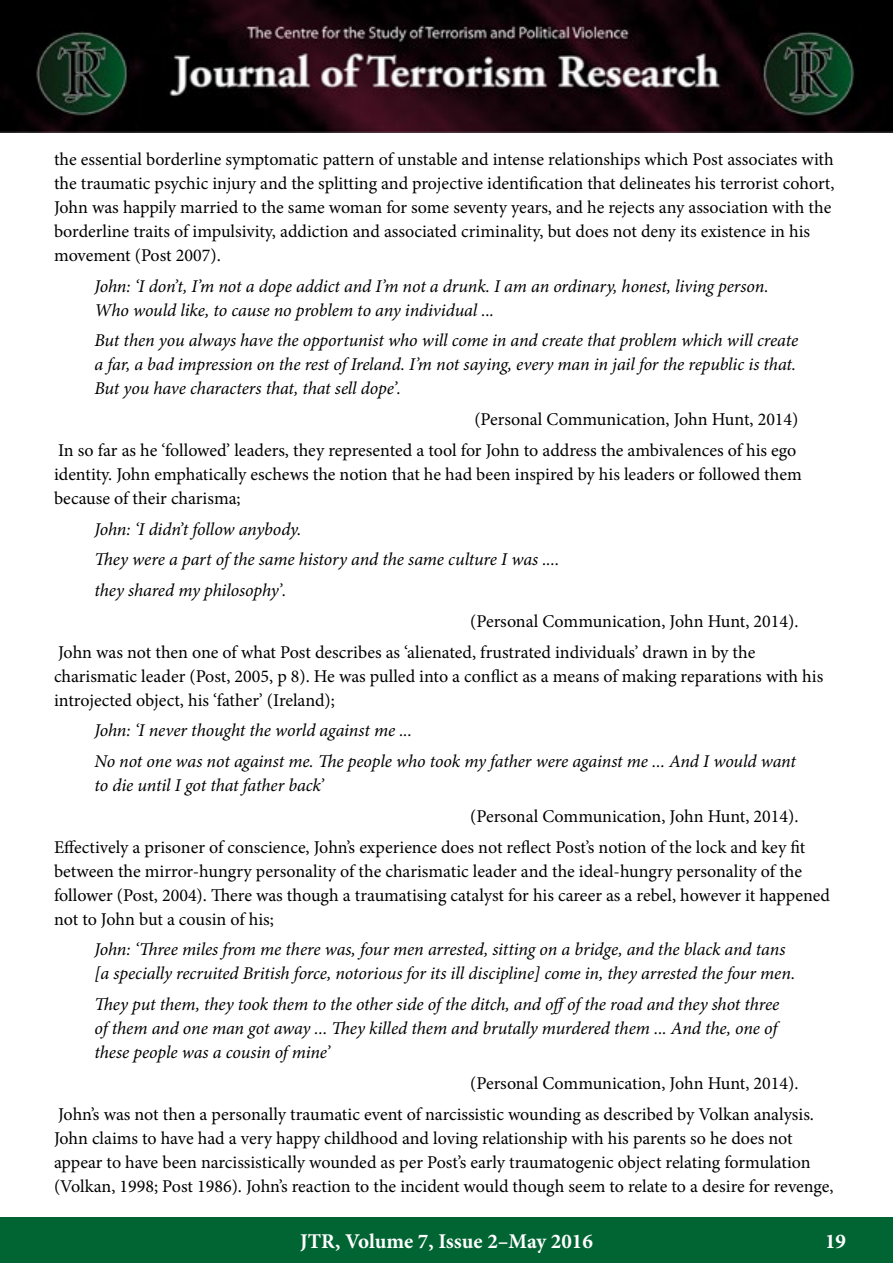
<style>
.page{position:relative;width:893px;height:1263px;background:#fff}
.page>*{position:absolute;margin:0;border:0;box-sizing:border-box;transform-origin:0 0}
.t1{font:700 21px "Minion Pro";color:#fff}
.t2{font:18px/24px "Minion Pro";color:#000}
.t3{font:italic 18px/24px "Minion Pro";letter-spacing:-.01em;color:#000}
</style>
<div class="page">
<div style="left:0;top:1217px;width:893px;height:46px;background:#006533"></div>
<img style="left:0;top:0;width:893px;height:133px">
<p class="t2" style="left:54px;top:147px;width:782px">the essential borderline symptomatic pattern of unstable and intense relationships which Post associates with the traumatic psychic injury and the splitting and projective identification that delineates his terrorist cohort, John was happily married to the same woman for some seventy years, and he rejects any association with the borderline traits of impulsivity, addiction and associated criminality, but does not deny its existence in his movement (Post 2007).</p>
<p class="t3" style="left:94px;top:274px;width:676px">John: ‘I don’t, I’m not a dope addict and I’m not a drunk. I am an ordinary, honest, living person.<br>Who would like, to cause no problem to any individual ...</p>
<p class="t3" style="left:94px;top:329px;width:705px;text-align:justify">But then you always have the opportunist who will come in and create that problem which will create a far, a bad impression on the rest of Ireland. I’m not saying, every man in jail for the republic is that.<br>But you have characters that, that sell dope’.</p>
<p class="t2" style="left:58px;top:404px;width:742px;line-height:30.8px;text-align:right">(Personal Communication, John Hunt, 2014)<br>In so far as he ‘followed’ leaders, they represented a tool for John to address the ambivalences of his ego</p>
<p class="t2" style="left:54px;top:462px;width:749px">identity. John emphatically eschews the notion that he had been inspired by his leaders or followed them because of their charisma;</p>
<p class="t3" style="left:94px;top:513px;width:466px;line-height:30.8px">John: ‘I didn’t follow anybody.<br>They were a part of the same history and the same culture I was .... they shared my philosophy’.</p>
<p class="t2" style="left:58px;top:606px;width:742px;line-height:30.8px;text-indent:412px">(Personal Communication, John Hunt, 2014).<br>John was not then one of what Post describes as ‘alienated, frustrated individuals’ drawn in by the</p>
<p class="t2" style="left:54px;top:664px;width:771px">charismatic leader (Post, 2005, p 8). He was pulled into a conflict as a means of making reparations with his introjected object, his ‘father’ (Ireland);</p>
<p class="t3" style="left:94px;top:715px;width:703px;line-height:30.8px">John: ‘I never thought the world against me ...<br>No not one was not against me. The people who took my father were against me ... And I would want</p>
<p class="t3" style="left:94px;top:773px;width:231px">to die until I got that father back’</p>
<p class="t2" style="left:54px;top:801px;width:753px;line-height:30.8px;text-indent:416px">(Personal Communication, John Hunt, 2014).<br>Effectively a prisoner of conscience, John’s experience does not reflect Post’s notion of the lock and key fit</p>
<p class="t2" style="left:54px;top:859px;width:777px">between the mirror-hungry personality of the charismatic leader and the ideal-hungry personality of the follower (Post, 2004). There was though a traumatising catalyst for his career as a rebel, however it happened not to John but a cousin of his;</p>
<p class="t3" style="left:94px;top:938px;width:702px">John: ‘Three miles from me there was, four men arrested, sitting on a bridge, and the black and tans [a specially recruited British force, notorious for its ill discipline] come in, they arrested the four men.</p>
<p class="t3" style="left:94px;top:992px;width:686px;text-align:justify">They put them, they took them to the other side of the ditch, and offof the road and they shot three of them and one man got away ... They killed them and brutally murdered them ... And the, one of these people was a cousin of mine’</p>
<p class="t2" style="left:58px;top:1068px;width:757px;line-height:30.8px;text-indent:412px">(Personal Communication, John Hunt, 2014).<br>John’s was not then a personally traumatic event of narcissistic wounding as described by Volkan analysis.</p>
<p class="t2" style="left:54px;top:1126px;width:781px">John claims to have had a very happy childhood and loving relationship with his parents so he does not appear to have been narcissistically wounded as per Post’s early traumatogenic object relating formulation (Volkan, 1998; Post 1986). John’s reaction to the incident would though seem to relate to a desire for revenge,</p>
<p class="t1" style="left:300px;top:1226px;width:294px">JTR, Volume 7, Issue 2–May 2016</p>
<p class="t1" style="left:825px;top:1226px;width:22px">19</p>
</div>
